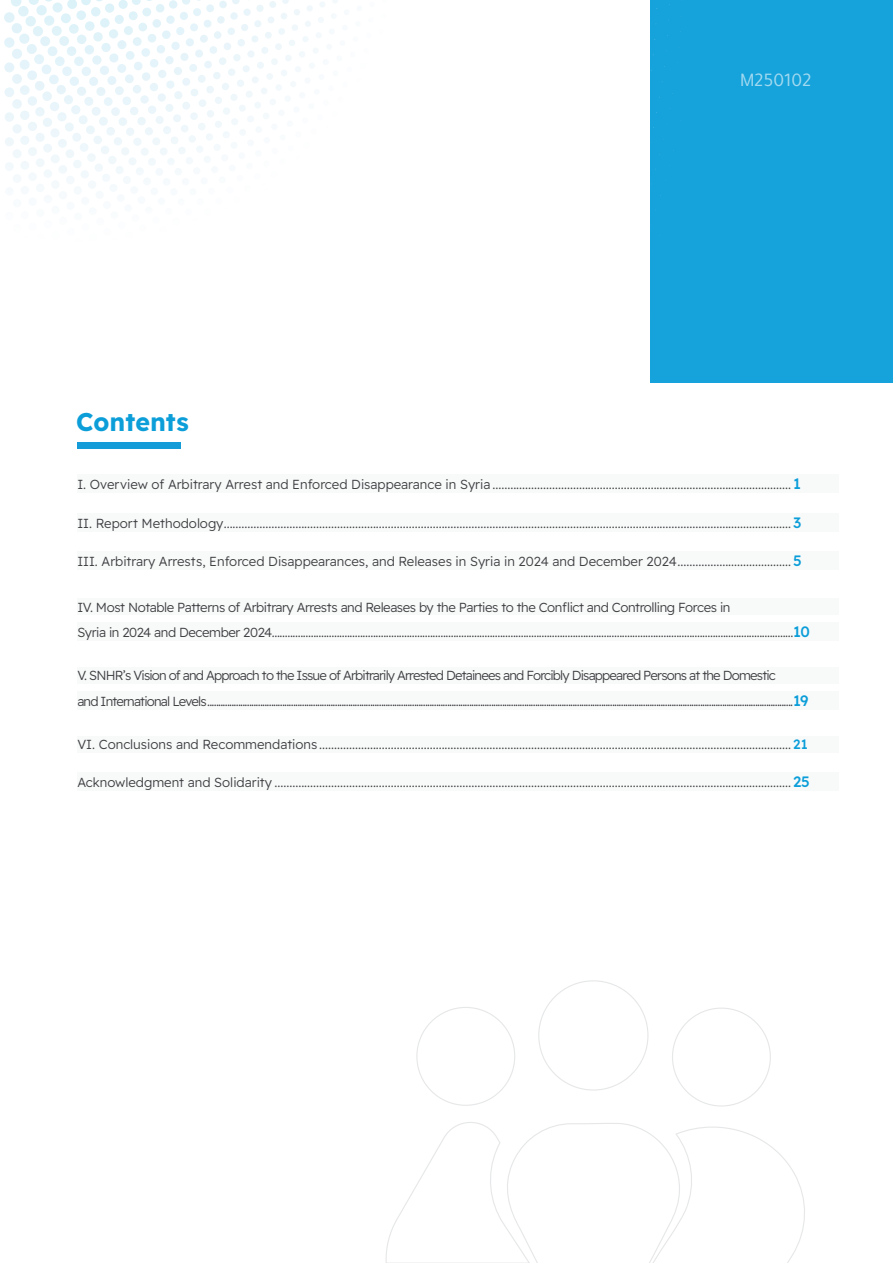
<style>
.page{position:relative;width:893px;height:1263px;background:#fff}
.page>*{position:absolute;margin:0;border:0;box-sizing:border-box;transform-origin:0 0}
.t1{font:700 25.5px "Readex Pro";color:#0c9ed9}
.t2{font:19.5px "Tajawal";color:#fff}
.t3{font:500 15px "Readex Pro";color:#0c9ed9}
.t4{font:300 13.05px "Readex Pro";color:#404042}
.t5{font:300 13.05px/25.5px "Readex Pro";letter-spacing:-.06em;color:#404042}
.t6{font:300 13.05px/25.5px "Readex Pro";letter-spacing:-.03em;color:#404042}
.s1{font-weight:500;font-size:15px;color:#0c9ed9}
.s2{font-weight:500;font-size:13.5px;color:#0c9ed9}
</style>
<div class="page">
<div style="left:651px;top:0;width:242px;height:383px;background:#16a2da"></div>
<svg style="left:4px;top:0;width:677px;height:367px"></svg>
<div style="left:77px;top:474px;width:762px;height:19px;background:#f8fafa"></div>
<div style="left:77px;top:513px;width:762px;height:18px;background:#f8fafa"></div>
<div style="left:77px;top:551px;width:762px;height:19px;background:#f8fafa"></div>
<div style="left:77px;top:599px;width:762px;height:16px;background:#f8fafa"></div>
<div style="left:77px;top:622px;width:762px;height:19px;background:#f8fafa"></div>
<div style="left:77px;top:667px;width:762px;height:17px;background:#f8fafa"></div>
<div style="left:77px;top:691px;width:762px;height:19px;background:#f8fafa"></div>
<div style="left:77px;top:735px;width:762px;height:17px;background:#f8fafa"></div>
<div style="left:77px;top:772px;width:762px;height:19px;background:#f8fafa"></div>
<svg style="left:385px;top:980px;width:420px;height:283px"></svg>
<div style="left:77px;top:442px;width:104px;height:7px;background:#139cd8"></div>
<h1 class="t1" style="left:76px;top:407px;width:114px">Contents</h1>
<h2 class="t2" style="left:739px;top:67px;width:74px">M250102</h2>
<p class="t3" style="left:793px;top:475px;width:9px">1</p>
<p class="t4" style="left:77px;top:477px;width:715px">.I Overview of Arbitrary Arrest and Enforced Disappearance in Syria....................................................................................................</p>
<p class="t3" style="left:793px;top:514px;width:10px">3</p>
<p class="t4" style="left:77px;top:516px;width:715px">II. Report Methodology..............................................................................................................................................................................................</p>
<p class="t3" style="left:793px;top:552px;width:10px">5</p>
<p class="t4" style="left:77px;top:554px;width:715px">III. Arbitrary Arrests, Enforced Disappearances, and Releases in Syria in 2024 and December 2024......................................</p>
<p class="t6" style="left:77px;top:595px;width:734px">IV. Most Notable Patterns of Arbitrary Arrests and Releases by the Parties to the Conflict and Controlling Forces in<br>Syria in 2024 and December 2024.........................................................................................................................................................................................................<span class="s1">10</span></p>
<p class="t5" style="left:77px;top:663px;width:733px">.V SNHR s’ Vision of and Approach to the Issue of Arbitrarily Arrested Detainees and Forcibly Disappeared Persons at the Domestic<br>and International Levels..........................................................................................................................................................................................................................................................................<span class="s1">19</span></p>
<p class="t4" style="left:77px;top:737px;width:732px">VI. Conclusions and Recommendations.............................................................................................................................................................. <span class="s2">21</span></p>
<p class="t3" style="left:793px;top:773px;width:18px">25</p>
<p class="t4" style="left:77px;top:775px;width:715px">Acknowledgment and Solidarity .............................................................................................................................................................................</p>
</div>
